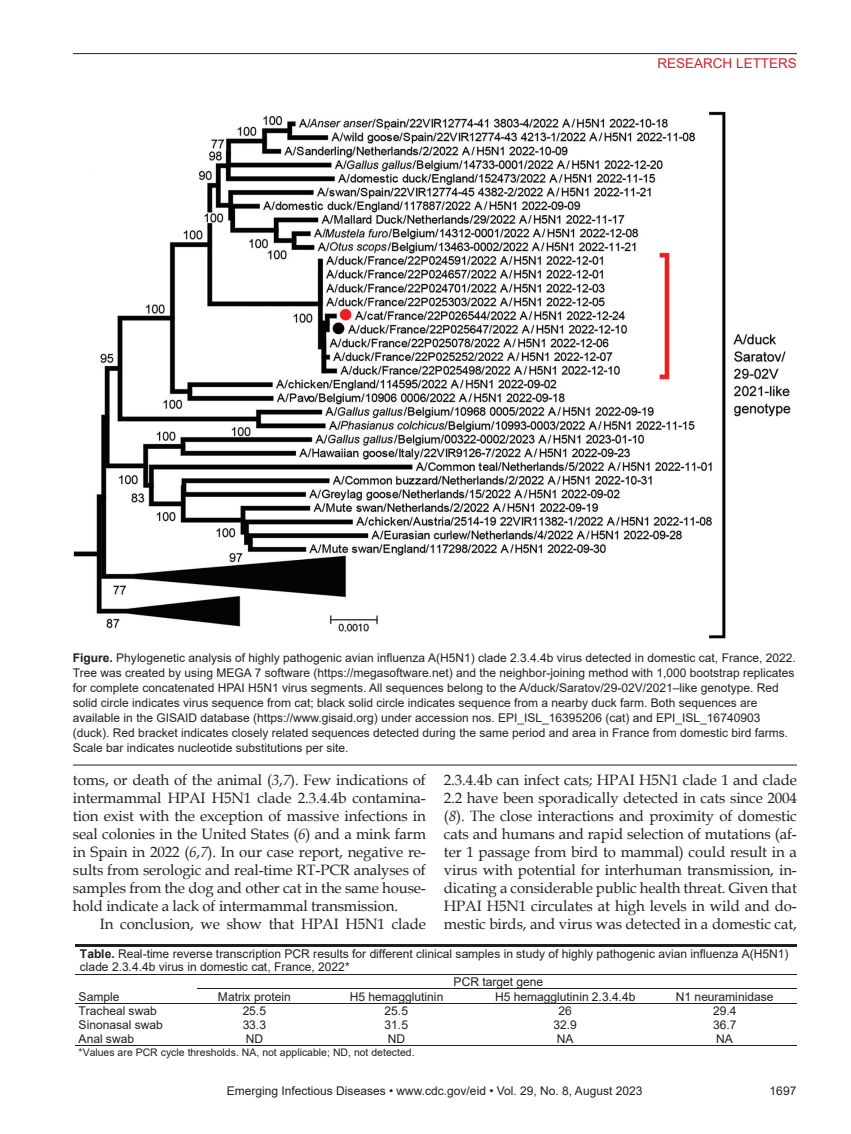
<style>
.page{position:relative;width:851px;height:1134px;background:#fff}
.page>*{position:absolute;margin:0;border:0;box-sizing:border-box;transform-origin:0 0}
.t1{font:15px/18px "Book Antiqua";letter-spacing:-.01em;color:#231f20;text-align:justify}
.t2{font:13.5px "Arial";color:#d1232a}
.t3{font:12px/15px "Arial";color:#231f20}
.t4{font:10.5px "Arial";color:#231f20}
.s1{font-weight:700}
.s2{font-style:italic}
</style>
<div class="page">
<hr style="left:73px;top:53px;width:723px;height:1px;background:#231f20">
<img style="left:73px;top:111px;width:718px;height:528px">
<hr style="left:75px;top:944px;width:721px;height:2px;background:#231f20">
<hr style="left:75px;top:974px;width:122px;height:1px;background:#231f20">
<hr style="left:198px;top:974px;width:598px;height:1px;background:#231f20">
<hr style="left:197px;top:989px;width:115px;height:1px;background:#231f20">
<hr style="left:313px;top:989px;width:168px;height:1px;background:#231f20">
<hr style="left:481px;top:989px;width:168px;height:1px;background:#231f20">
<hr style="left:650px;top:989px;width:146px;height:1px;background:#231f20">
<hr style="left:75px;top:1003px;width:122px;height:1px;background:#231f20">
<hr style="left:198px;top:1003px;width:114px;height:1px;background:#231f20">
<hr style="left:313px;top:1003px;width:168px;height:1px;background:#231f20">
<hr style="left:481px;top:1003px;width:168px;height:1px;background:#231f20">
<hr style="left:650px;top:1003px;width:146px;height:1px;background:#231f20">
<hr style="left:75px;top:1045px;width:122px;height:1px;background:#231f20">
<hr style="left:198px;top:1045px;width:114px;height:1px;background:#231f20">
<hr style="left:313px;top:1045px;width:168px;height:1px;background:#231f20">
<hr style="left:481px;top:1045px;width:168px;height:1px;background:#231f20">
<hr style="left:650px;top:1045px;width:146px;height:1px;background:#231f20">
<hr style="left:73px;top:765px;width:723px;height:1px;background:#231f20">
<p class="t2" style="left:657px;top:54px;width:141px">RESEARCH LETTERS</p>
<p class="t3" style="left:73px;top:650px;width:724px"><span class="s1">Figure.</span> Phylogenetic analysis of highly pathogenic avian influenza A(H5N1) clade 2.3.4.4b virus detected in domestic cat, France, 2022.<br>Tree was created by using MEGA 7 software (https://megasoftware.net) and the neighbor-joining method with 1,000 bootstrap replicates for complete concatenated HPAI H5N1 virus segments. All sequences belong to the A/duck/Saratov/29-02V/2021–like genotype. Red solid circle indicates virus sequence from cat; black solid circle indicates sequence from a nearby duck farm. Both sequences are available in the GISAID database (https://www.gisaid.org) under accession nos. EPI_ISL_16395206 (cat) and EPI_ISL_16740903 (duck). Red bracket indicates closely related sequences detected during the same period and area in France from domestic bird farms.<br>Scale bar indicates nucleotide substitutions per site.</p>
<p class="t1" style="left:73px;top:771px;width:354px">toms, or death of the animal (<span class="s2">3</span>,<span class="s2">7</span>). Few indications of intermammal HPAI H5N1 clade 2.3.4.4b contamina&shy;tion exist with the exception of massive infections in seal colonies in the United States (<span class="s2">6</span>) and a mink farm in Spain in 2022 (<span class="s2">6</span>,<span class="s2">7</span>). In our case report, negative re&shy;sults from serologic and real-time RT-PCR analyses of samples from the dog and other cat in the same house&shy;hold indicate a lack of intermammal transmission.</p>
<p class="t1" style="left:100px;top:915px;width:327px">In conclusion, we show that HPAI H5N1 clade</p>
<p class="t1" style="left:444px;top:771px;width:354px">2.3.4.4b can infect cats; HPAI H5N1 clade 1 and clade 2.2 have been sporadically detected in cats since 2004 (<span class="s2">8</span>). The close interactions and proximity of domestic cats and humans and rapid selection of mutations (af&shy;ter 1 passage from bird to mammal) could result in a virus with potential for interhuman transmission, in&shy;dicating a considerable public health threat. Given that HPAI H5N1 circulates at high levels in wild and do&shy;mestic birds, and virus was detected in a domestic cat,</p>
<p class="t3" style="left:80px;top:947px;width:710px;line-height:13.6px"><span class="s1">Table.</span> Real-time reverse transcription PCR results for different clinical samples in study of highly pathogenic avian influenza A(H5N1) clade 2.3.4.4b virus in domestic cat, France, 2022*</p>
<p class="t3" style="left:79px;top:989px;width:42px">Sample</p>
<p class="t3" style="left:453px;top:974px;width:91px">PCR target gene</p>
<p class="t3" style="left:218px;top:989px;width:74px">Matrix protein</p>
<p class="t3" style="left:349px;top:989px;width:95px">H5 hemagglutinin</p>
<p class="t3" style="left:495px;top:989px;width:142px">H5 hemagglutinin 2.3.4.4b</p>
<p class="t3" style="left:676px;top:989px;width:99px">N1 neuraminidase</p>
<p class="t3" style="left:79px;top:1003px;width:80px">Tracheal swab</p>
<p class="t3" style="left:243px;top:1003px;width:25px">25.5</p>
<p class="t3" style="left:384px;top:1003px;width:25px">25.5</p>
<p class="t3" style="left:558px;top:1003px;width:15px">26</p>
<p class="t3" style="left:713px;top:1003px;width:25px">29.4</p>
<p class="t3" style="left:79px;top:1017px;width:86px">Sinonasal swab</p>
<p class="t3" style="left:243px;top:1017px;width:25px">33.3</p>
<p class="t3" style="left:384px;top:1017px;width:25px">31.5</p>
<p class="t3" style="left:553px;top:1017px;width:25px">32.9</p>
<p class="t3" style="left:713px;top:1017px;width:25px">36.7</p>
<p class="t3" style="left:79px;top:1031px;width:57px">Anal swab</p>
<p class="t3" style="left:246px;top:1031px;width:19px">ND</p>
<p class="t3" style="left:387px;top:1031px;width:19px">ND</p>
<p class="t3" style="left:557px;top:1031px;width:18px">NA</p>
<p class="t3" style="left:716px;top:1031px;width:18px">NA</p>
<p class="t4" style="left:79px;top:1045px;width:337px">*Values are PCR cycle thresholds. NA, not applicable; ND, not detected.</p>
<p class="t3" style="left:227px;top:1084px;width:417px">Emerging Infectious Diseases • www.cdc.gov/eid • Vol. 29, No. 8, August 2023</p>
<p class="t3" style="left:769px;top:1084px;width:28px">1697</p>
</div>
